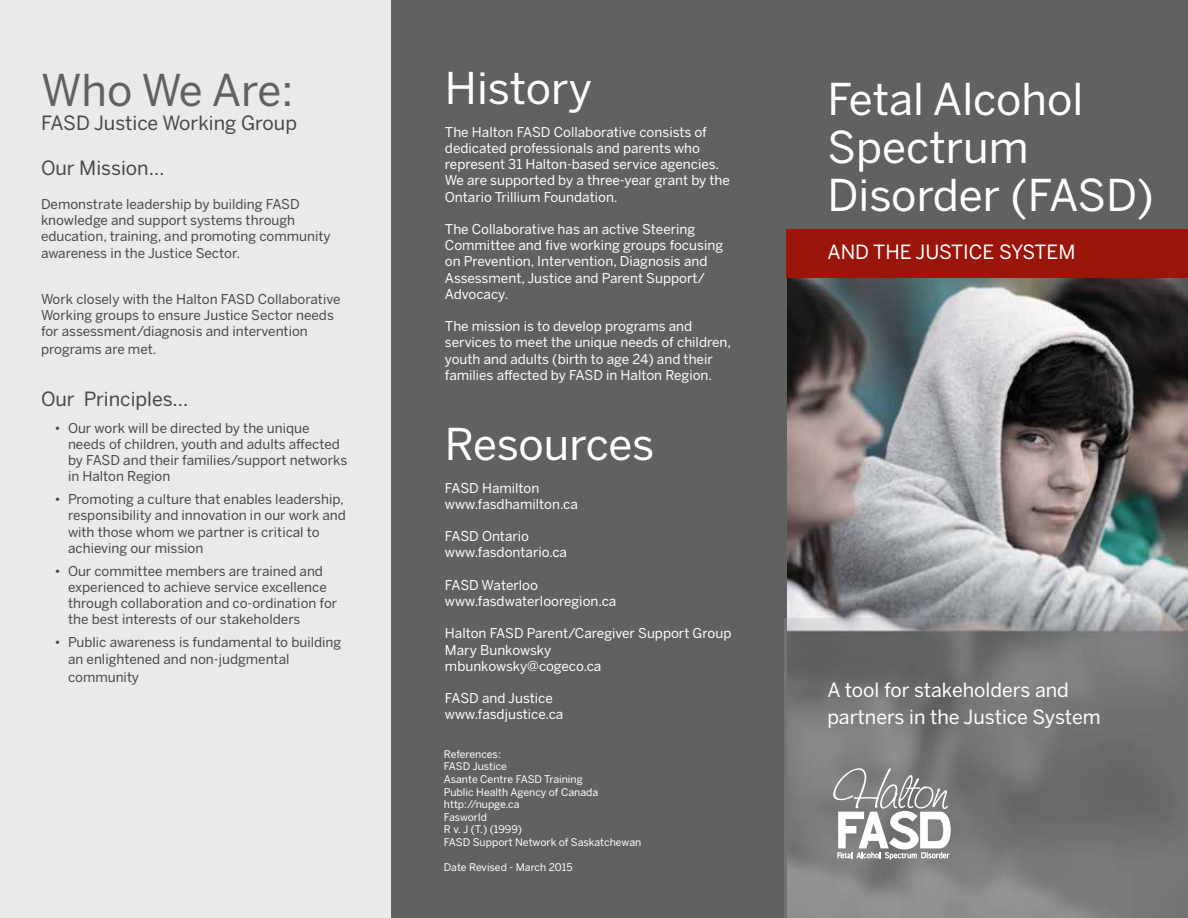
<style>
.page{position:relative;width:1188px;height:918px;background:#fff}
.page>*{position:absolute;margin:0;border:0;box-sizing:border-box;transform-origin:0 0}
.t1{font:43.5px/48px "Benton Sans";color:#fff}
.t2{font:43.5px "Benton Sans";color:#606161}
.t3{font:19.5px/27px "Benton Sans";color:#fff}
.t4{font:19.5px "Benton Sans";color:#474847}
.t5{font:13.5px/16.2px "Benton Sans";color:#474847}
.t6{font:13.5px/16.2px "Benton Sans";color:#fff}
.t7{font:10.5px/12.6px "Benton Sans";color:#fff}
</style>
<div class="page">
<div style="left:0;top:0;width:392px;height:918px;background:#eaeaea"></div>
<div style="left:392px;top:0;width:399px;height:918px;background:#606161"></div>
<img style="left:788px;top:0;width:400px;height:619px">
<div style="left:786px;top:229px;width:402px;height:49px;background:#9a160b"></div>
<svg style="left:784px;top:619px;width:404px;height:299px;background:#787879"></svg>
<svg style="left:833px;top:768px;width:118px;height:92px"></svg>
<h1 class="t2" style="left:41px;top:64px;width:254px">Who We Are:</h1>
<h2 class="t4" style="left:41px;top:111px;width:258px">FASD Justice Working Group</h2>
<h2 class="t4" style="left:41px;top:156px;width:125px">Our Mission…</h2>
<p class="t5" style="left:41px;top:196px;width:291px">Demonstrate leadership by building FASD knowledge and support systems through education, training, and promoting community awareness in the Justice Sector.</p>
<p class="t5" style="left:41px;top:290px;width:301px">Work closely with the Halton FASD Collaborative<br>Working groups to ensure Justice Sector needs for assessment/diagnosis and intervention</p>
<p class="t5" style="left:41px;top:341px;width:117px">programs are met.</p>
<h2 class="t4" style="left:41px;top:387px;width:149px">Our Principles…</h2>
<p class="t5" style="left:68px;top:419px;width:281px;text-indent:-14px">• Our work will be directed by the unique needs of children, youth and adults affected by FASD and their families/support networks in Halton Region</p>
<p class="t5" style="left:68px;top:491px;width:279px;text-indent:-14px">• Promoting a culture that enables leadership, responsibility and innovation in our work and with those whom we partner is critical to achieving our mission</p>
<p class="t5" style="left:68px;top:563px;width:271px;text-indent:-14px">• Our committee members are trained and experienced to achieve service excellence through collaboration and co-ordination for the best interests of our stakeholders</p>
<p class="t5" style="left:68px;top:634px;width:275px;text-indent:-14px">• Public awareness is fundamental to building an enlightened and non-judgmental</p>
<p class="t5" style="left:68px;top:668px;width:73px">community</p>
<h1 class="t1" style="left:445px;top:64px;width:149px">History</h1>
<p class="t6" style="left:445px;top:124px;width:286px">The Halton FASD Collaborative consists of dedicated professionals and parents who represent 31 Halton-based service agencies.<br>We are supported by a three-year grant by the Ontario Trillium Foundation.</p>
<p class="t6" style="left:445px;top:221px;width:280px">The Collaborative has an active Steering Committee and five working groups focusing on Prevention, Intervention, Diagnosis and Assessment, Justice and Parent Support/ Advocacy.</p>
<p class="t6" style="left:445px;top:318px;width:288px">The mission is to develop programs and services to meet the unique needs of children, youth and adults (birth to age 24) and their families affected by FASD in Halton Region.</p>
<h1 class="t1" style="left:445px;top:420px;width:211px">Resources</h1>
<p class="t6" style="left:445px;top:479px;width:134px">FASD Hamilton www.fasdhamilton.ca</p>
<p class="t6" style="left:445px;top:528px;width:124px">FASD Ontario www.fasdontario.ca</p>
<p class="t6" style="left:445px;top:577px;width:173px">FASD Waterloo www.fasdwaterlooregion.ca</p>
<p class="t6" style="left:445px;top:625px;width:288px">Halton FASD Parent/Caregiver Support Group<br>Mary Bunkowsky<br>mbunkowsky@cogeco.ca</p>
<p class="t6" style="left:445px;top:690px;width:120px">FASD and Justice www.fasdjustice.ca</p>
<p class="t7" style="left:444px;top:748px;width:199px">References:<br>FASD Justice<br>Asante Centre FASD Training<br>Public Health Agency of Canada http://nupge.ca<br>Fasworld<br>R v. J (T.) (1999)<br>FASD Support Network of Saskatchewan</p>
<p class="t7" style="left:444px;top:861px;width:130px">Date Revised - March 2015</p>
<h1 class="t1" style="left:827px;top:75px;width:328px">Fetal Alcohol<br>Spectrum<br>Disorder (FASD)</h1>
<h2 class="t3" style="left:827px;top:238px;width:250px">AND THE JUSTICE SYSTEM</h2>
<h2 class="t3" style="left:827px;top:676px;width:275px">A tool for stakeholders and partners in the Justice System</h2>
</div>
